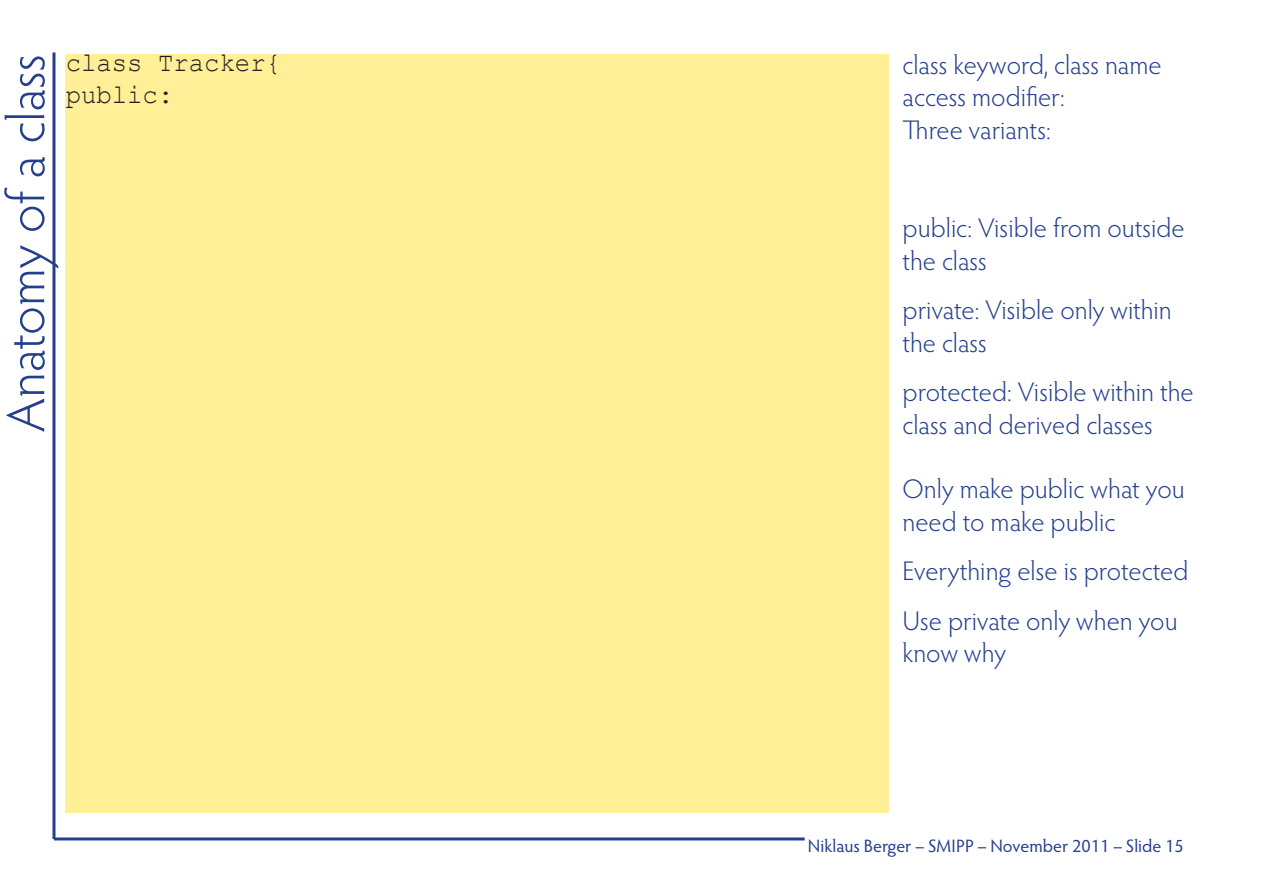
<style>
.page{position:relative;width:1263px;height:893px;background:#fff}
.page>*{position:absolute;margin:0;border:0;box-sizing:border-box;transform-origin:0 0}
.t1{font:300 54px "Hypatia Sans Pro";letter-spacing:-.005em;color:#253f8e}
.t2{font:300 27px/32.4px "Hypatia Sans Pro";color:#253f8e}
.t3{font:27px/32.4px "Courier New";color:#231f20;scale:.95 1}
.t4{font:18px "Hypatia Sans Pro";color:#253f8e}
</style>
<div class="page">
<hr style="left:54px;top:837px;width:751px;height:3px;background:#253f8e">
<hr style="left:53px;top:53px;width:3px;height:786px;background:#253f8e">
<div style="left:66px;top:54px;width:823px;height:758px;background:#fff097"></div>
<p class="t3" style="left:66px;top:45px;width:228px">class Tracker{ public:</p>
<h1 class="t1" style="left:-9px;top:432px;width:379px;rotate:-90deg">Anatomy of a class</h1>
<p class="t2" style="left:902px;top:48px;width:261px">class keyword, class name access modifier:<br>Three variants:</p>
<p class="t2" style="left:902px;top:211px;width:284px">public: Visible from outside the class</p>
<p class="t2" style="left:902px;top:293px;width:271px">private: Visible only within the class</p>
<p class="t2" style="left:902px;top:375px;width:293px">protected: Visible within the class and derived classes</p>
<p class="t2" style="left:902px;top:472px;width:284px">Only make public what you need to make public</p>
<p class="t2" style="left:902px;top:546px;width:287px;line-height:49.3px">Everything else is protected<br>Use private only when you</p>
<p class="t2" style="left:902px;top:636px;width:105px">know why</p>
<p class="t4" style="left:808px;top:834px;width:377px">Niklaus Berger – SMIPP – November 2011 – Slide 15</p>
</div>
